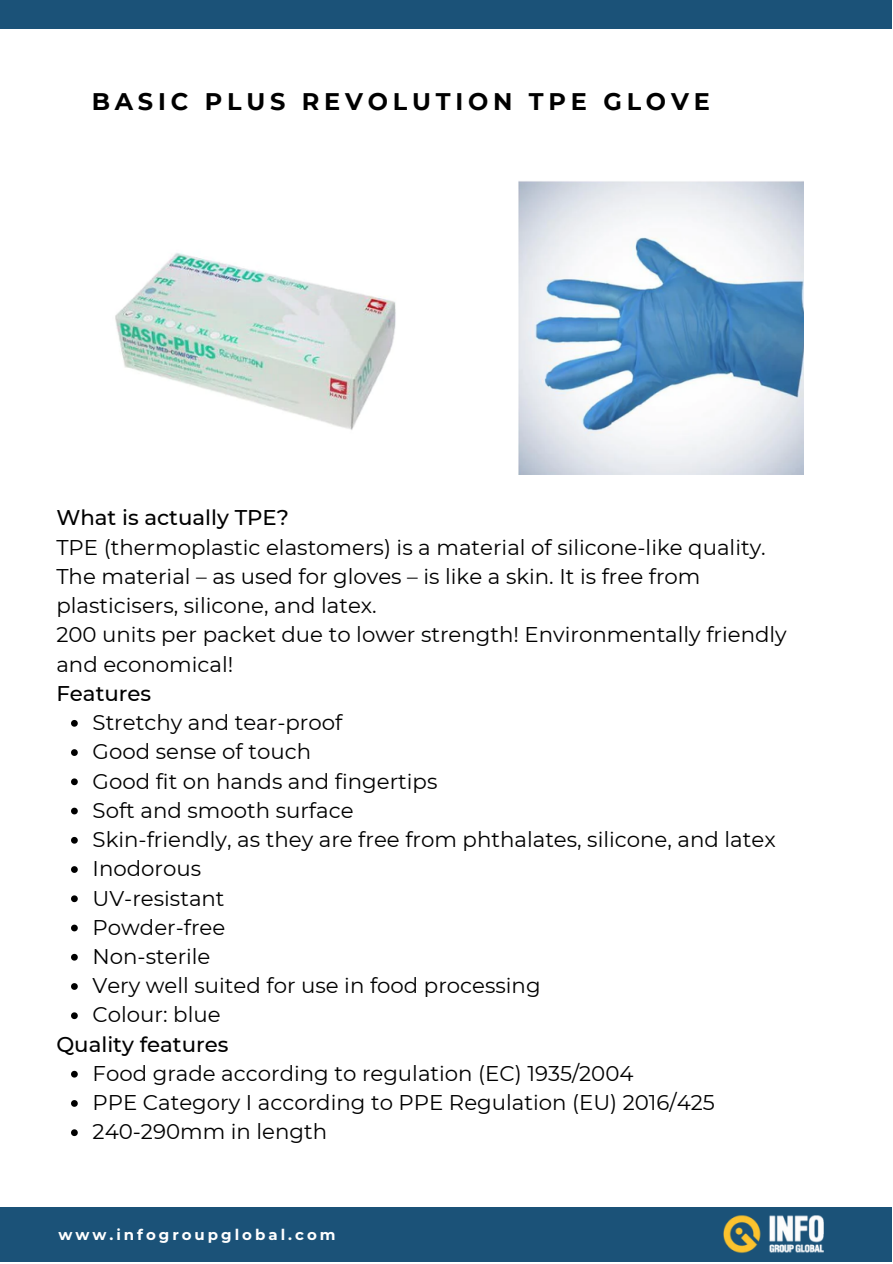
<style>
.page{position:relative;width:893px;height:1264px;background:#fff}
.page>*{position:absolute;margin:0;border:0;box-sizing:border-box;transform-origin:0 0}
.t1{font:700 24px "Montserrat";letter-spacing:.2em;color:#000}
.t2{font:21.3px/29.2px "Montserrat";color:#000}
.t3{font:500 21.3px "Montserrat";color:#000}
.t4{font:700 15px "Montserrat";letter-spacing:.2em;color:#fff}
</style>
<div class="page">
<div style="left:0;top:1206px;width:891px;height:55px;background:#1b5278"></div>
<img style="left:723px;top:1215px;width:101px;height:38px">
<div style="left:0;top:0;width:891px;height:29px;background:#1b5278"></div>
<img style="left:115px;top:253px;width:281px;height:177px">
<img style="left:518px;top:181px;width:285px;height:293px">
<svg style="left:71px;top:720px;width:7px;height:6px"></svg>
<svg style="left:71px;top:749px;width:7px;height:7px"></svg>
<svg style="left:71px;top:778px;width:7px;height:7px"></svg>
<svg style="left:71px;top:807px;width:7px;height:7px"></svg>
<svg style="left:71px;top:837px;width:7px;height:6px"></svg>
<svg style="left:71px;top:866px;width:7px;height:6px"></svg>
<svg style="left:71px;top:895px;width:7px;height:7px"></svg>
<svg style="left:71px;top:924px;width:7px;height:7px"></svg>
<svg style="left:71px;top:953px;width:7px;height:7px"></svg>
<svg style="left:71px;top:983px;width:7px;height:6px"></svg>
<svg style="left:71px;top:1012px;width:7px;height:7px"></svg>
<svg style="left:71px;top:1070px;width:7px;height:7px"></svg>
<svg style="left:71px;top:1100px;width:7px;height:6px"></svg>
<svg style="left:71px;top:1129px;width:7px;height:7px"></svg>
<p class="t1" style="left:92px;top:87px;width:619px">BASIC PLUS REVOLUTION TPE GLOVE</p>
<p class="t3" style="left:56px;top:505px;width:234px">What is actually TPE?</p>
<p class="t2" style="left:56px;top:532px;width:732px">TPE (thermoplastic elastomers) is a material of si licone-li ke quality.<br>The material – as used for gloves – is li ke a ski n. It is free from plasticisers, si licone, and latex.<br>200 units per packet due to lower strength! Envi ronmentally friendly and economical!</p>
<p class="t3" style="left:56px;top:680px;width:96px">Features</p>
<p class="t2" style="left:93px;top:707px;width:684px">Stretchy and tear-proof<br>Good sense of touch<br>Good fit on hands and fi ngerti ps<br>Soft and smooth surface<br>Ski n-friendly, as they are free from phthalates, si licone, and latex<br>Inodorous<br>UV-resistant<br>Powder-free<br>Non-steri le<br>Very well suited for use i n food processi ng<br>Colour: blue</p>
<p class="t3" style="left:56px;top:1031px;width:174px">Quality features</p>
<p class="t2" style="left:93px;top:1058px;width:623px">Food grade accordi ng to regulation (EC) 1935/2004<br>PPE Category I accordi ng to PPE Regulation (EU) 2016/425<br>240-290mm i n length</p>
<p class="t4" style="left:58px;top:1224px;width:279px">www.i nfogroupglobal.com</p>
</div>
